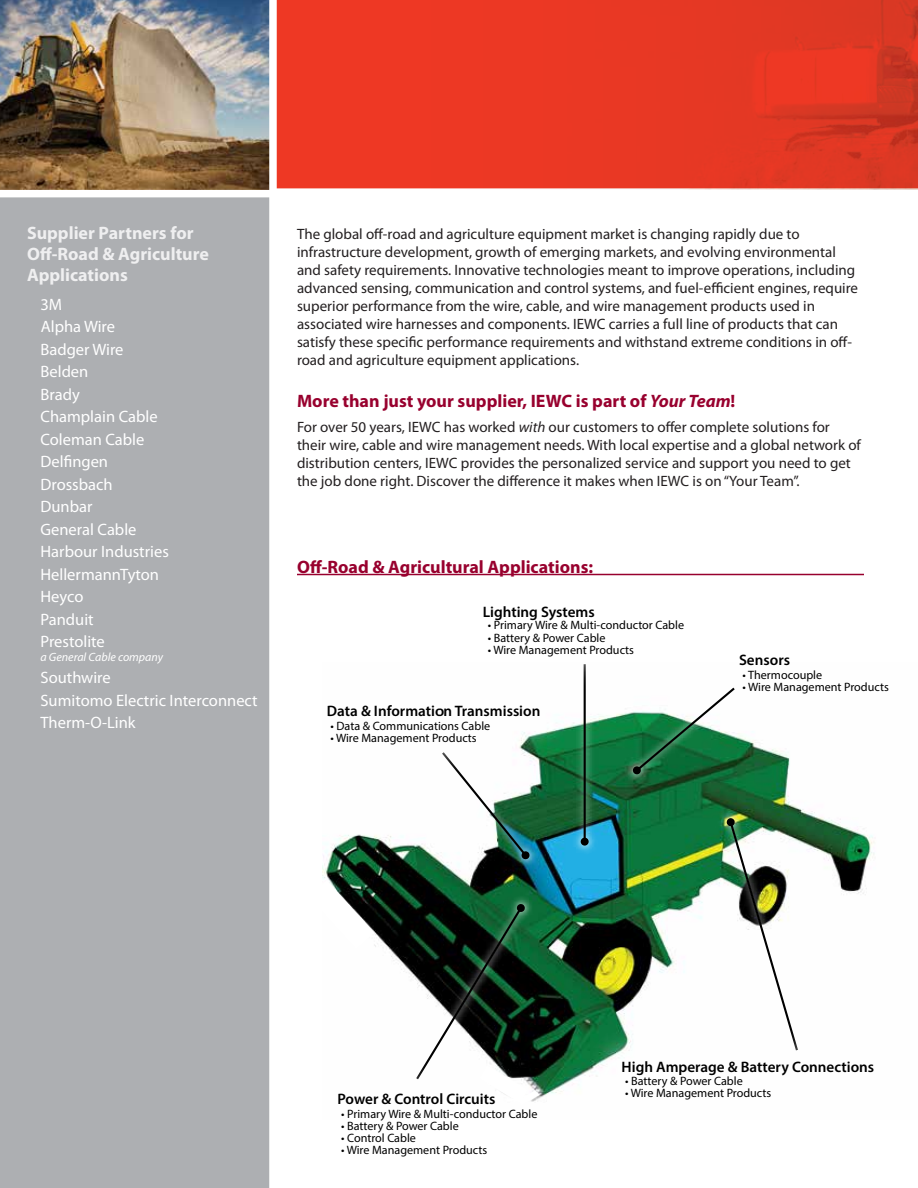
<style>
.page{position:relative;width:918px;height:1188px;background:#fff}
.page>*{position:absolute;margin:0;border:0;box-sizing:border-box;transform-origin:0 0}
.t1{font:700 18px "Myriad Pro";color:#98002e}
.t2{font:700 18px/21px "Myriad Pro";color:#efeff0}
.t3{font:16.5px/22.5px "Myriad Pro";color:#fff}
.t4{font:600 15.15px "Myriad Pro";color:#000}
.t5{font:15px/18px "Myriad Pro";color:#231f20}
.t6{font:12.15px "Myriad Pro";color:#000}
.t7{font:italic 12px "Myriad Pro";color:#fff}
.s1{font-style:italic}
</style>
<div class="page">
<div style="left:270px;top:0;width:648px;height:190px;background:#ee3824"></div>
<img style="left:0;top:0;width:269px;height:190px">
<img style="left:567px;top:0;width:351px;height:190px">
<div style="left:0;top:194px;width:272px;height:994px;background:#adafb2"></div>
<hr style="left:297px;top:574px;width:567px;height:1px;background:#98002e">
<div style="left:0;top:190px;width:918px;height:7px;background:#fff"></div>
<img style="left:322px;top:721px;width:553px;height:329px">
<img style="left:715px;top:806px;width:95px;height:211px">
<svg style="left:726px;top:818px;width:74px;height:199px"></svg>
<img style="left:577px;top:1017px;width:298px;height:49px">
<img style="left:611px;top:1049px;width:264px;height:17px">
<img style="left:404px;top:892px;width:133px;height:158px">
<img style="left:540px;top:1050px;width:63px;height:32px">
<img style="left:540px;top:1082px;width:34px;height:16px">
<img style="left:430px;top:820px;width:112px;height:52px">
<svg style="left:440px;top:820px;width:90px;height:40px"></svg>
<img style="left:322px;top:721px;width:246px;height:99px">
<img style="left:322px;top:721px;width:243px;height:72px">
<img style="left:747px;top:742px;width:128px;height:27px">
<img style="left:747px;top:721px;width:128px;height:21px">
<img style="left:621px;top:721px;width:126px;height:65px">
<svg style="left:632px;top:721px;width:105px;height:54px;background:#247949"></svg>
<img style="left:568px;top:721px;width:33px;height:137px">
<hr style="left:584px;top:664px;width:2px;height:178px;background:#000">
<div style="left:581px;top:838px;width:8px;height:8px;background:#000;border-radius:50%"></div>
<img style="left:439px;top:573px;width:310px;height:148px">
<img style="left:473px;top:595px;width:249px;height:98px">
<svg style="left:322px;top:880px;width:52px;height:69px"></svg>
<svg style="left:414px;top:903px;width:126px;height:199px"></svg>
<div style="left:269px;top:0;width:8px;height:1188px;background:#fff"></div>
<p class="t2" style="left:27px;top:221px;width:184px">Supplier Partners for<br>Off-Road &amp; Agriculture<br>Applications</p>
<p class="t3" style="left:40px;top:293px;width:130px">3M<br>Alpha Wire<br>Badger Wire<br>Belden<br>Brady<br>Champlain Cable<br>Coleman Cable<br>Delfingen<br>Drossbach<br>Dunbar<br>General Cable<br>Harbour Industries<br>HellermannTyton<br>Heyco<br>Panduit<br>Prestolite</p>
<p class="t7" style="left:40px;top:649px;width:124px">a General Cable company</p>
<p class="t3" style="left:40px;top:666px;width:219px">Southwire<br>Sumitomo Electric Interconnect<br>Therm-O-Link</p>
<p class="t5" style="left:297px;top:224px;width:563px">The global off-road and agriculture equipment market is changing rapidly due to infrastructure development, growth of emerging markets, and evolving environmental and safety requirements. Innovative technologies meant to improve operations, including advanced sensing, communication and control systems, and fuel-efficient engines, require superior performance from the wire, cable, and wire management products used in associated wire harnesses and components. IEWC carries a full line of products that can satisfy these specific performance requirements and withstand extreme conditions in off&shy;road and agriculture equipment applications.</p>
<p class="t1" style="left:297px;top:389px;width:440px">More than just your supplier, IEWC is part of <span class="s1">Your Team</span>!</p>
<p class="t5" style="left:297px;top:418px;width:566px">For over 50 years, IEWC has worked <span class="s1">with</span> our customers to offer complete solutions for their wire, cable and wire management needs. With local expertise and a global network of distribution centers, IEWC provides the personalized service and support you need to get the job done right. Discover the difference it makes when IEWC is on “Your Team”.</p>
<p class="t1" style="left:297px;top:555px;width:298px">Off-Road &amp; Agricultural Applications:</p>
<p class="t4" style="left:483px;top:603px;width:114px">Lighting Systems</p>
<p class="t6" style="left:488px;top:618px;width:198px">• Primary Wire &amp; Multi-conductor Cable</p>
<p class="t6" style="left:488px;top:630px;width:119px">• Battery &amp; Power Cable</p>
<p class="t6" style="left:488px;top:642px;width:148px">• Wire Management Products</p>
<p class="t4" style="left:327px;top:701px;width:215px">Data &amp; Information Transmission</p>
<p class="t6" style="left:331px;top:718px;width:161px">• Data &amp; Communications Cable</p>
<p class="t6" style="left:331px;top:730px;width:148px">• Wire Management Products</p>
<p class="t4" style="left:739px;top:651px;width:53px">Sensors</p>
<p class="t6" style="left:743px;top:668px;width:81px">• Thermocouple</p>
<p class="t6" style="left:743px;top:680px;width:148px">• Wire Management Products</p>
<p class="t4" style="left:338px;top:1090px;width:159px">Power &amp; Control Circuits</p>
<p class="t6" style="left:341px;top:1107px;width:198px">• Primary Wire &amp; Multi-conductor Cable</p>
<p class="t6" style="left:341px;top:1119px;width:119px">• Battery &amp; Power Cable</p>
<p class="t6" style="left:341px;top:1131px;width:76px">• Control Cable</p>
<p class="t6" style="left:341px;top:1143px;width:148px">• Wire Management Products</p>
<p class="t4" style="left:622px;top:1057px;width:254px">High Amperage &amp; Battery Connections</p>
<p class="t6" style="left:625px;top:1074px;width:119px">• Battery &amp; Power Cable</p>
<p class="t6" style="left:625px;top:1086px;width:148px">• Wire Management Products</p>
</div>
